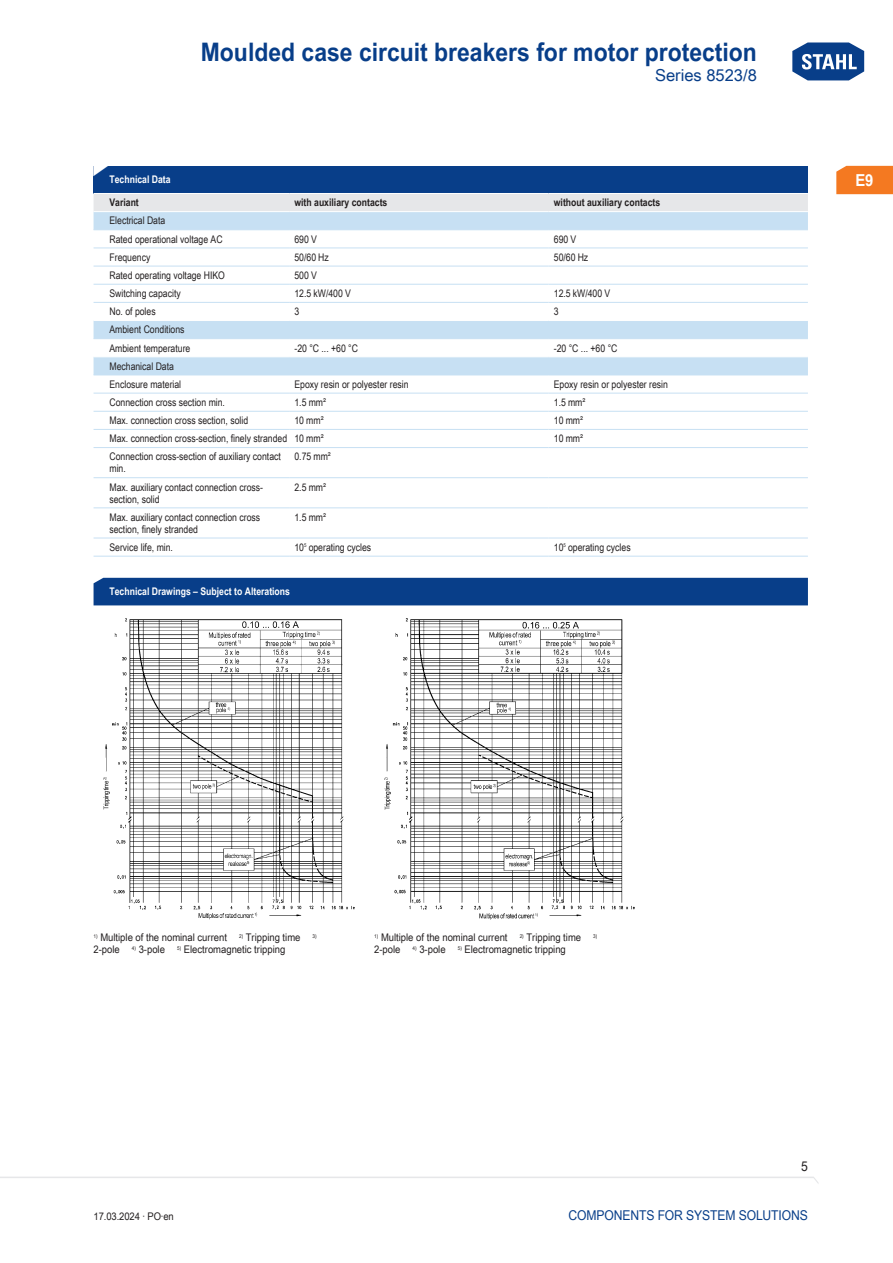
<style>
.page{position:relative;width:893px;height:1263px;background:#fff}
.page>*{position:absolute;margin:0;border:0;box-sizing:border-box;transform-origin:0 0}
.t1{font:700 25.5px "Arial Unicode MS";color:#083e89;scale:.9 1}
.TabHeader1stColumn{font:700 24px "Arial Unicode MS";color:#fff;scale:1.45 1}
.t2{font:16.5px "Arial Unicode MS";color:#083e89}
.t3{font:700 16.5px "Arial Unicode MS";color:#fff;scale:.9 1}
.t4{font:13.5px "Arial Unicode MS";letter-spacing:-.01em;color:#083e89;scale:.9 1}
.t5{font:13.5px "Arial Unicode MS";color:#231f20;scale:.9 1}
.TabBody1stColumn{font:10.5px/12px "Arial Unicode MS";color:#231f20;scale:.83 1}
.TabBodyLeft{font:10.5px "Arial Unicode MS";color:#231f20;scale:.83 1}
.TabBody1stColumn-2{font:10.5px/12px "Arial Unicode MS";color:#231f20;scale:.9 1}
.TabHeader1stColumn-2{font:700 10.5px "Arial Unicode MS";color:#fff;scale:.83 1}
.TabSubHeaderLeft{font:700 10.5px "Arial Unicode MS";color:#231f20;scale:.83 1}
.TabHeaderLeft1stColu{font:700 10.5px "Arial Unicode MS";color:#231f20;scale:.83 1}
</style>
<div class="page">
<svg style="left:792px;top:42px;width:73px;height:39px"></svg>
<svg style="left:0;top:1176px;width:818px;height:7px"></svg>
<div style="left:836px;top:166px;width:57px;height:28px;background:#f47921"></div>
<div style="left:94px;top:166px;width:714px;height:27px;background:#083e89"></div>
<div style="left:94px;top:194px;width:714px;height:17px;background:#e6e7e9"></div>
<svg style="left:94px;top:212px;width:714px;height:163px"></svg>
<hr style="left:94px;top:229px;width:195px;height:1px;background:#c7e0f3">
<hr style="left:289px;top:229px;width:260px;height:1px;background:#c7e0f3">
<hr style="left:549px;top:229px;width:259px;height:1px;background:#c7e0f3">
<hr style="left:94px;top:248px;width:195px;height:1px;background:#c7e0f3">
<hr style="left:289px;top:248px;width:260px;height:1px;background:#c7e0f3">
<hr style="left:549px;top:248px;width:259px;height:1px;background:#c7e0f3">
<hr style="left:94px;top:266px;width:195px;height:1px;background:#c7e0f3">
<hr style="left:289px;top:266px;width:260px;height:1px;background:#c7e0f3">
<hr style="left:549px;top:266px;width:259px;height:1px;background:#c7e0f3">
<hr style="left:94px;top:284px;width:195px;height:1px;background:#c7e0f3">
<hr style="left:289px;top:284px;width:260px;height:1px;background:#c7e0f3">
<hr style="left:549px;top:284px;width:259px;height:1px;background:#c7e0f3">
<hr style="left:94px;top:302px;width:195px;height:1px;background:#c7e0f3">
<hr style="left:289px;top:302px;width:260px;height:1px;background:#c7e0f3">
<hr style="left:549px;top:302px;width:259px;height:1px;background:#c7e0f3">
<hr style="left:94px;top:320px;width:195px;height:1px;background:#fff">
<hr style="left:289px;top:320px;width:260px;height:1px;background:#fff">
<hr style="left:549px;top:320px;width:259px;height:1px;background:#fff">
<hr style="left:94px;top:338px;width:195px;height:1px;background:#c7e0f3">
<hr style="left:289px;top:338px;width:260px;height:1px;background:#c7e0f3">
<hr style="left:549px;top:338px;width:259px;height:1px;background:#c7e0f3">
<hr style="left:94px;top:356px;width:195px;height:1px;background:#fff">
<hr style="left:289px;top:356px;width:260px;height:1px;background:#fff">
<hr style="left:549px;top:356px;width:259px;height:1px;background:#fff">
<hr style="left:94px;top:375px;width:195px;height:1px;background:#c7e0f3">
<hr style="left:289px;top:375px;width:260px;height:1px;background:#c7e0f3">
<hr style="left:549px;top:375px;width:259px;height:1px;background:#c7e0f3">
<hr style="left:94px;top:393px;width:195px;height:1px;background:#c7e0f3">
<hr style="left:289px;top:393px;width:260px;height:1px;background:#c7e0f3">
<hr style="left:549px;top:393px;width:259px;height:1px;background:#c7e0f3">
<hr style="left:94px;top:411px;width:195px;height:1px;background:#c7e0f3">
<hr style="left:289px;top:411px;width:260px;height:1px;background:#c7e0f3">
<hr style="left:549px;top:411px;width:259px;height:1px;background:#c7e0f3">
<hr style="left:94px;top:429px;width:195px;height:1px;background:#c7e0f3">
<hr style="left:289px;top:429px;width:260px;height:1px;background:#c7e0f3">
<hr style="left:549px;top:429px;width:259px;height:1px;background:#c7e0f3">
<hr style="left:94px;top:447px;width:195px;height:1px;background:#c7e0f3">
<hr style="left:289px;top:447px;width:260px;height:1px;background:#c7e0f3">
<hr style="left:549px;top:447px;width:259px;height:1px;background:#c7e0f3">
<hr style="left:94px;top:477px;width:195px;height:1px;background:#c7e0f3">
<hr style="left:289px;top:477px;width:260px;height:1px;background:#c7e0f3">
<hr style="left:549px;top:477px;width:259px;height:1px;background:#c7e0f3">
<hr style="left:94px;top:507px;width:195px;height:1px;background:#c7e0f3">
<hr style="left:289px;top:507px;width:260px;height:1px;background:#c7e0f3">
<hr style="left:549px;top:507px;width:259px;height:1px;background:#c7e0f3">
<hr style="left:94px;top:538px;width:195px;height:1px;background:#c7e0f3">
<hr style="left:94px;top:556px;width:195px;height:1px;background:#c7e0f3">
<hr style="left:289px;top:538px;width:260px;height:1px;background:#c7e0f3">
<hr style="left:289px;top:556px;width:260px;height:1px;background:#c7e0f3">
<hr style="left:549px;top:538px;width:259px;height:1px;background:#c7e0f3">
<hr style="left:549px;top:556px;width:259px;height:1px;background:#c7e0f3">
<div style="left:94px;top:578px;width:714px;height:27px;background:#083e89"></div>
<img style="left:384px;top:618px;width:251px;height:302px">
<img style="left:103px;top:618px;width:252px;height:302px">
<h1 class="t1" style="left:201px;top:33px;width:619px">Moulded case circuit breakers for motor protection</h1>
<h3 class="t2" style="left:655px;top:63px;width:103px">Series 8523/8</h3>
<p class="TabHeader1stColumn" style="left:90px;top:154px;width:16px">◤</p>
<p class="TabHeader1stColumn-2" style="left:109px;top:172px;width:75px">Technical Data</p>
<p class="TabHeaderLeft1stColu" style="left:109px;top:195px;width:37px">Variant</p>
<p class="TabSubHeaderLeft" style="left:294px;top:195px;width:113px">with auxiliary contacts</p>
<p class="TabSubHeaderLeft" style="left:554px;top:195px;width:130px">without auxiliary contacts</p>
<p class="TabBody1stColumn" style="left:109px;top:215px;width:69px">Electrical Data</p>
<p class="TabBody1stColumn" style="left:109px;top:233px;width:138px">Rated operational voltage AC</p>
<p class="TabBodyLeft" style="left:294px;top:231px;width:28px">690 V</p>
<p class="TabBodyLeft" style="left:554px;top:231px;width:28px">690 V</p>
<p class="TabBody1stColumn" style="left:109px;top:251px;width:51px">Frequency</p>
<p class="TabBodyLeft" style="left:294px;top:249px;width:43px">50/60 Hz</p>
<p class="TabBodyLeft" style="left:554px;top:249px;width:43px">50/60 Hz</p>
<p class="TabBody1stColumn" style="left:109px;top:269px;width:141px">Rated operating voltage HI KO</p>
<p class="TabBodyLeft" style="left:294px;top:268px;width:28px">500 V</p>
<p class="TabBody1stColumn" style="left:109px;top:287px;width:87px">Switching capacity</p>
<p class="TabBodyLeft" style="left:294px;top:286px;width:69px">12.5 kW/400 V</p>
<p class="TabBodyLeft" style="left:554px;top:286px;width:69px">12.5 kW/400 V</p>
<p class="TabBody1stColumn" style="left:109px;top:305px;width:57px">No. of poles</p>
<p class="TabBodyLeft" style="left:294px;top:304px;width:7px">3</p>
<p class="TabBodyLeft" style="left:554px;top:304px;width:7px">3</p>
<p class="TabBody1stColumn" style="left:109px;top:323px;width:92px">Ambient Conditions</p>
<p class="TabBody1stColumn" style="left:109px;top:342px;width:99px">Ambient temperature</p>
<p class="TabBodyLeft" style="left:294px;top:340px;width:78px">-20 °C ... +60 °C</p>
<p class="TabBodyLeft" style="left:554px;top:340px;width:78px">-20 °C ... +60 °C</p>
<p class="TabBody1stColumn" style="left:109px;top:360px;width:79px">Mechanical Data</p>
<p class="TabBody1stColumn" style="left:109px;top:378px;width:88px">Enclosure material</p>
<p class="TabBodyLeft" style="left:294px;top:376px;width:139px">Epoxy resin or polyester resin</p>
<p class="TabBodyLeft" style="left:554px;top:376px;width:139px">Epoxy resin or polyester resin</p>
<p class="TabBody1stColumn" style="left:109px;top:396px;width:141px">Connection cross section min.</p>
<p class="TabBodyLeft" style="left:294px;top:395px;width:39px">1.5 mm²</p>
<p class="TabBodyLeft" style="left:554px;top:395px;width:39px">1.5 mm²</p>
<p class="TabBody1stColumn" style="left:109px;top:414px;width:169px">Max. connection cross section, solid</p>
<p class="TabBodyLeft" style="left:294px;top:413px;width:37px">10 mm²</p>
<p class="TabBodyLeft" style="left:554px;top:413px;width:37px">10 mm²</p>
<p class="TabBody1stColumn" style="left:109px;top:432px;width:216px">Max. connection cross-section, finely stranded</p>
<p class="TabBodyLeft" style="left:294px;top:431px;width:37px">10 mm²</p>
<p class="TabBodyLeft" style="left:554px;top:431px;width:37px">10 mm²</p>
<p class="TabBody1stColumn" style="left:109px;top:450px;width:208px">Connection cross-section of auxiliary contact min.</p>
<p class="TabBodyLeft" style="left:294px;top:449px;width:45px">0.75 mm²</p>
<p class="TabBody1stColumn" style="left:109px;top:481px;width:187px">Max. auxiliary contact connection cross&shy;section, solid</p>
<p class="TabBodyLeft" style="left:294px;top:479px;width:39px">2.5 mm²</p>
<p class="TabBody1stColumn" style="left:109px;top:511px;width:183px">Max. auxiliary contact connection cross section, finely stranded</p>
<p class="TabBodyLeft" style="left:294px;top:509px;width:39px">1.5 mm²</p>
<p class="TabBody1stColumn" style="left:109px;top:541px;width:78px">Service life, min.</p>
<p class="TabBodyLeft" style="left:294px;top:539px;width:94px">10<sup>5</sup> operating cycles</p>
<p class="TabBodyLeft" style="left:554px;top:539px;width:94px">10<sup>5</sup> operating cycles</p>
<p class="TabHeader1stColumn-2" style="left:109px;top:584px;width:219px">Technical Drawings – Subject to Alterations</p>
<h3 class="t3" style="left:855px;top:168px;width:22px">E9</h3>
<p class="TabBody1stColumn-2" style="left:94px;top:931px;width:250px"><sup>1)</sup> Multiple of the nominal current <sup>2)</sup> Tripping time <sup>3)<br></sup>2-pole <sup>4)</sup> 3-pole <sup>5)</sup> Electromagnetic tripping</p>
<p class="TabBody1stColumn-2" style="left:374px;top:931px;width:250px"><sup>1)</sup> Multiple of the nominal current <sup>2)</sup> Tripping time <sup>3)<br></sup>2-pole <sup>4)</sup> 3-pole <sup>5)</sup> Electromagnetic tripping</p>
<p class="t5" style="left:801px;top:1157px;width:9px">5</p>
<p class="TabBody1stColumn-2" style="left:94px;top:1210px;width:91px">17.03.2024 · PO·en</p>
<p class="t4" style="left:568px;top:1205px;width:265px">Components for System Solutions</p>
</div>
